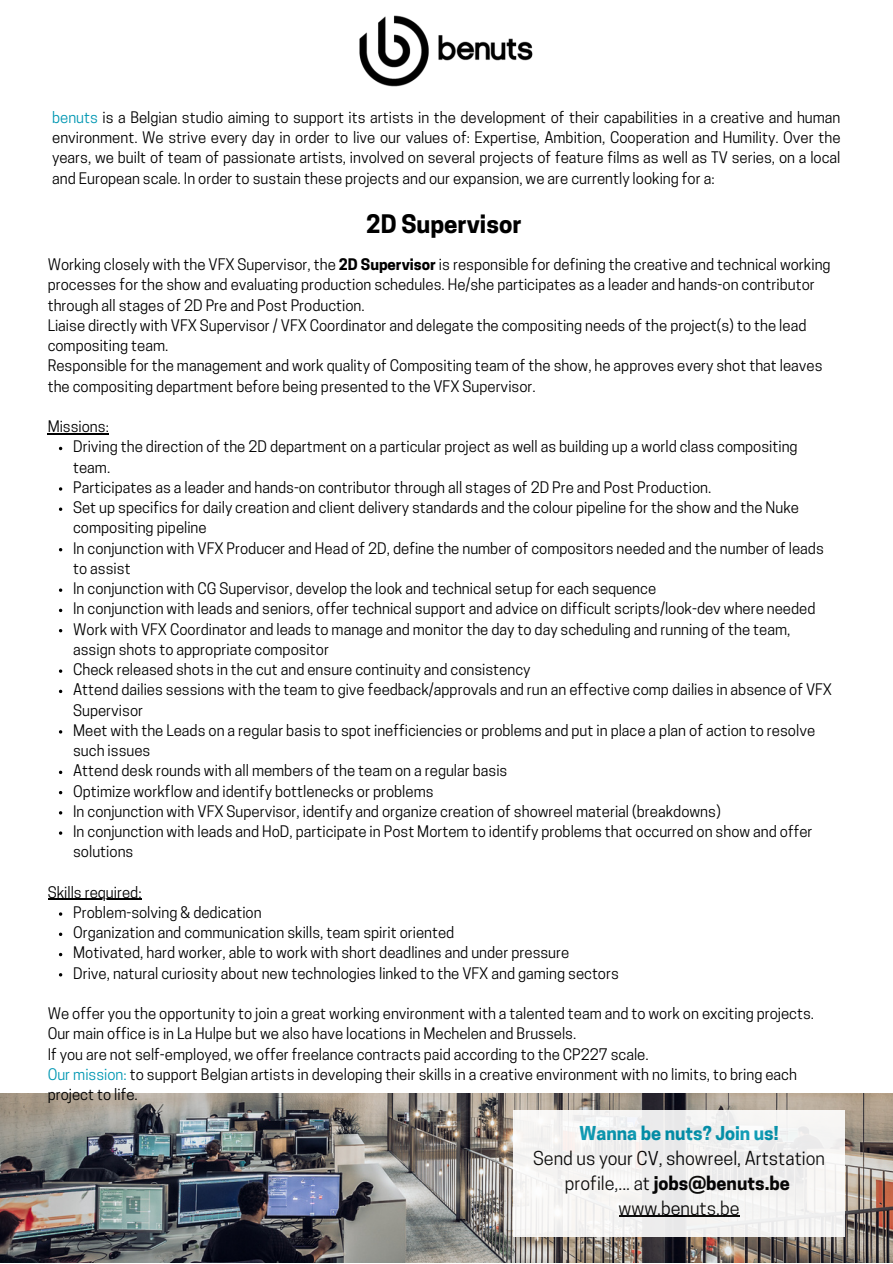
<style>
.page{position:relative;width:893px;height:1264px;background:#fff}
.page>*{position:absolute;margin:0;border:0;box-sizing:border-box;transform-origin:0 0}
.t1{font:700 24px "Cooper Hewitt";color:#000}
.t2{font:18px/24.8px "Cooper Hewitt";color:#000;text-align:center}
.t3{font:700 18px "Cooper Hewitt";color:#0097b2}
.t4{font:15px/20.2px "Cooper Hewitt";color:#000}
.s1{color:#0097b2}
.s2{font-weight:700}
</style>
<div class="page">
<img style="left:0;top:1093px;width:892px;height:169px">
<img style="left:359px;top:15px;width:174px;height:72px">
<svg style="left:59px;top:507px;width:3px;height:4px"></svg>
<svg style="left:59px;top:588px;width:3px;height:4px"></svg>
<svg style="left:59px;top:669px;width:3px;height:4px"></svg>
<svg style="left:59px;top:770px;width:3px;height:4px"></svg>
<svg style="left:59px;top:932px;width:3px;height:4px"></svg>
<hr style="left:48px;top:433px;width:61px;height:1px;background:#000">
<hr style="left:48px;top:898px;width:94px;height:2px;background:#000">
<div style="left:513px;top:1109px;width:331px;height:127px;background:#f3f3f2"></div>
<hr style="left:618px;top:1215px;width:121px;height:1px;background:#000">
<p class="t4" style="left:52px;top:109px;width:789px;text-align:justify"><span class="s1">benuts</span> is a Belgian studio aiming to support its artists in the development of their capabilities in a creative and human environment. We strive every day in order to live our values of: Expertise, Ambition, Cooperation and Humility. Over the years, we built of team of passionate artists, involved on several projects of feature films as well as TV series, on a local and European scale. In order to sustain these projects and our expansion, we are currently looking for a:</p>
<h1 class="t1" style="left:366px;top:215px;width:157px">2D Supervisor</h1>
<p class="t4" style="left:48px;top:256px;width:784px">Working closely with the VFX Supervisor, the <span class="s2">2D Supervisor</span> is responsible for defining the creative and technical working processes for the show and evaluating production schedules. He/she participates as a leader and hands-on contributor through all stages of 2D Pre and Post Production.<br>Liaise directly with VFX Supervisor / VFX Coordinator and delegate the compositing needs of the project(s) to the lead compositing team.<br>Responsible for the management and work quality of Compositing team of the show, he approves every shot that leaves the compositing department before being presented to the VFX Supervisor.</p>
<p class="t4" style="left:48px;top:418px;width:63px">Missions:</p>
<p class="t4" style="left:73px;top:438px;width:760px">Driving the direction of the 2D department on a particular project as well as building up a world class compositing team.<br>Participates as a leader and hands-on contributor through all stages of 2D Pre and Post Production.<br>Set up specifics for daily creation and client delivery standards and the colour pipeline for the show and the Nuke compositing pipeline<br>In conjunction with VFX Producer and Head of 2D, define the number of compositors needed and the number of leads to assist<br>In conjunction with CG Supervisor, develop the look and technical setup for each sequence<br>In conjunction with leads and seniors, offer technical support and advice on difficult scripts/look-dev where needed Work with VFX Coordinator and leads to manage and monitor the day to day scheduling and running of the team, assign shots to appropriate compositor<br>Check released shots in the cut and ensure continuity and consistency<br>Attend dailies sessions with the team to give feedback/approvals and run an effective comp dailies in absence of VFX Supervisor<br>Meet with the Leads on a regular basis to spot inefficiencies or problems and put in place a plan of action to resolve such issues<br>Attend desk rounds with all members of the team on a regular basis<br>Optimize workflow and identify bottlenecks or problems<br>In conjunction with VFX Supervisor, identify and organize creation of showreel material (breakdowns)<br>In conjunction with leads and HoD, participate in Post Mortem to identify problems that occurred on show and offer solutions</p>
<p class="t4" style="left:48px;top:883px;width:95px">Skills required:</p>
<p class="t4" style="left:73px;top:904px;width:547px">Problem-solving &amp; dedication<br>Organization and communication skills, team spirit oriented<br>Motivated, hard worker, able to work with short deadlines and under pressure<br>Drive, natural curiosity about new technologies linked to the VFX and gaming sectors</p>
<p class="t4" style="left:48px;top:1005px;width:768px">We offer you the opportunity to join a great working environment with a talented team and to work on exciting projects.<br>Our main office is in La Hulpe but we also have locations in Mechelen and Brussels.<br>If you are not self-employed, we offer freelance contracts paid according to the CP227 scale.<br><span class="s1">Our mission:</span> to support Belgian artists in developing their skills in a creative environment with no limits, to bring each project to life.</p>
<p class="t3" style="left:579px;top:1126px;width:200px">Wanna be nuts? Join us!</p>
<p class="t2" style="left:533px;top:1148px;width:293px">Send us your CV, showreel, Artstation profile,... at <span class="s2">jobs@benuts.be </span>www.benuts.be</p>
</div>
